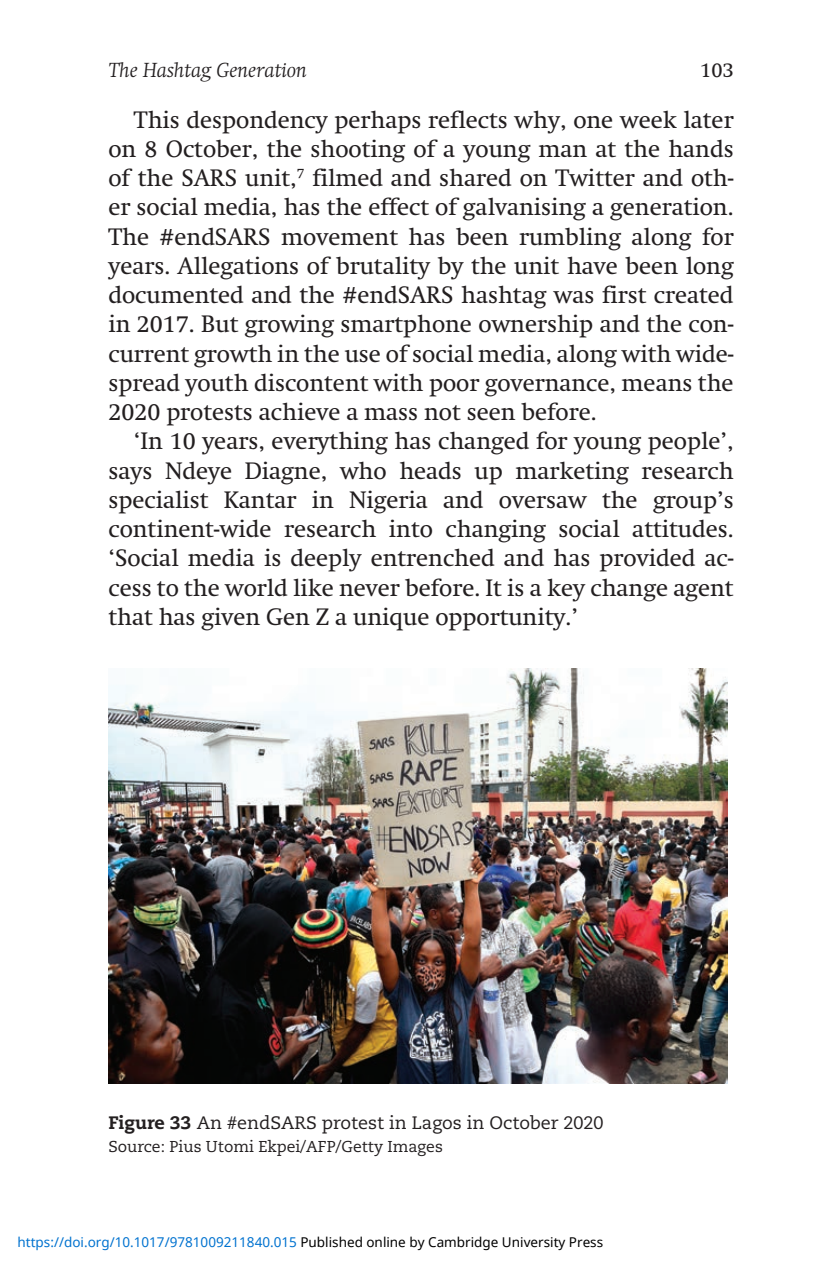
<style>
.page{position:relative;width:823px;height:1263px;background:#fff}
.page>*{position:absolute;margin:0;border:0;box-sizing:border-box;transform-origin:0 0}
.para{font:23.62px "Swift";color:#231f20}
.para-2{font:italic 300 20.25px "Swift";color:#231f20}
.para-3{font:20.25px "Swift";color:#231f20}
.para-4{font:18px "Caecilia";color:#231f20}
.para-5{font:15.75px "Caecilia";color:#231f20}
.t1{font:13.5px "Noto Sans";color:#0172cf}
.s1{font-weight:800}
.s2{color:#000}
</style>
<div class="page">
<img style="left:108px;top:669px;width:619px;height:415px">
<p class="para-2" style="left:108px;top:58px;width:200px">The Hashtag Generation</p>
<p class="para-3" style="left:700px;top:58px;width:35px">103</p>
<p class="para" style="left:134px;top:106px;width:601px">This despondency perhaps reflects why, one week later</p>
<p class="para" style="left:108px;top:135px;width:627px">on 8 October, the shooting of a young man at the hands</p>
<p class="para" style="left:108px;top:164px;width:627px">of the SARS unit,<sup>7</sup> filmed and shared on Twitter and oth-</p>
<p class="para" style="left:108px;top:193px;width:627px">er social media, has the effect of galvanising a generation.</p>
<p class="para" style="left:108px;top:223px;width:627px">The #endSARS movement has been rumbling along for</p>
<p class="para" style="left:108px;top:252px;width:627px">years. Allegations of brutality by the unit have been long</p>
<p class="para" style="left:108px;top:281px;width:626px">documented and the #endSARS hashtag was first created</p>
<p class="para" style="left:108px;top:310px;width:627px">in 2017. But growing smartphone ownership and the con-</p>
<p class="para" style="left:108px;top:340px;width:627px">current growth in the use of social media, along with wide-</p>
<p class="para" style="left:108px;top:369px;width:626px">spread youth discontent with poor governance, means the</p>
<p class="para" style="left:108px;top:398px;width:490px">2020 protests achieve a mass not seen before.</p>
<p class="para" style="left:134px;top:427px;width:601px">‘In 10 years, everything has changed for young people’,</p>
<p class="para" style="left:108px;top:457px;width:627px">says Ndeye Diagne, who heads up marketing research</p>
<p class="para" style="left:108px;top:486px;width:627px">specialist Kantar in Nigeria and oversaw the group’s</p>
<p class="para" style="left:108px;top:515px;width:627px">continent-wide research into changing social attitudes.</p>
<p class="para" style="left:108px;top:544px;width:627px">‘Social media is deeply entrenched and has provided ac-</p>
<p class="para" style="left:108px;top:574px;width:626px">cess to the world like never before. It is a key change agent</p>
<p class="para" style="left:108px;top:603px;width:471px">that has given Gen Z a unique opportunity.’</p>
<p class="para-4" style="left:108px;top:1113px;width:497px"><span class="s1">Figure 33</span> An #endSARS protest in Lagos in October 2020</p>
<p class="para-5" style="left:108px;top:1137px;width:336px">Source: Pius Utomi Ekpei/AFP/Getty Images</p>
<p class="t1" style="left:18px;top:1232px;width:587px">https://doi.org/10.1017/9781009211840.015 <span class="s2">Published online by Cambridge University Press</span></p>
</div>
